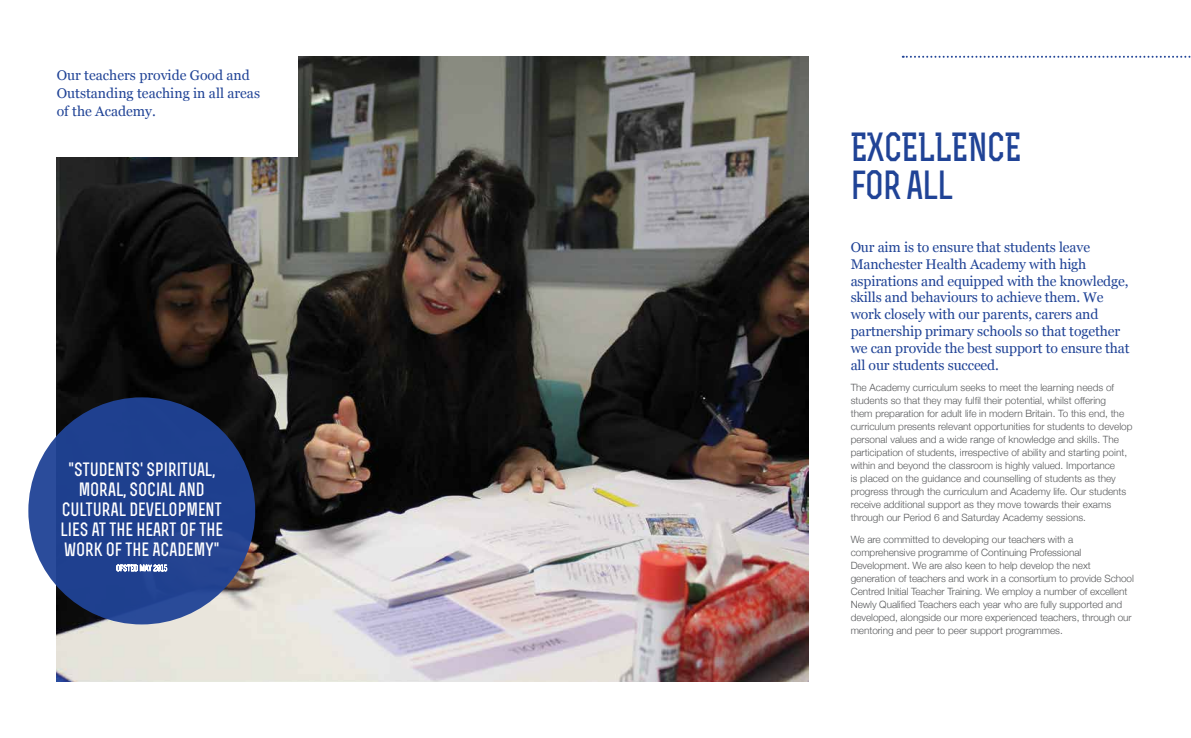
<style>
.page{position:relative;width:1191px;height:738px;background:#fff}
.page>*{position:absolute;margin:0;border:0;box-sizing:border-box;transform-origin:0 0}
.t1{font:700 38px/38px "Rex";letter-spacing:-.02em;color:#204396}
.t2{font:700 18px/20px "Rex";color:#fff;text-align:center}
.t3{font:14px/16.8px "Georgia";letter-spacing:-.01em;color:#204396}
.t4{font:300 10px/13px "Helvetica Neue";color:#58595b}
</style>
<div class="page">
<svg style="left:902px;top:56px;width:289px;height:2px"></svg>
<img style="left:57px;top:57px;width:751px;height:623px">
<div style="left:28px;top:397px;width:227px;height:227px;background:#1f408f;border-radius:50%"></div>
<div style="left:0;top:0;width:298px;height:156px;background:#fff"></div>
<svg style="left:117px;top:564px;width:50px;height:7px"></svg>
<h3 class="t3" style="left:57px;top:65px;width:205px;line-height:18px">Our teachers provide Good and<br>Outstanding teaching in all areas of the Academy.</h3>
<h2 class="t2" style="left:60px;top:458px;width:164px">"STUDENTS' SPIRITUAL,<br>MORAL, SOCIAL AND<br>CULTURAL DEVELOPMENT<br>LIES AT THE HEART OF THE<br>WORK OF THE ACADEMY"</h2>
<h1 class="t1" style="left:850px;top:127px;width:173px">EXCELLENCE<br>FOR ALL</h1>
<p class="t3" style="left:850px;top:238px;width:280px">Our aim is to ensure that students leave Manchester Health Academy with high aspirations and equipped with the knowledge, skills and behaviours to achieve them. We work closely with our parents, carers and partnership primary schools so that together we can provide the best support to ensure that all our students succeed.</p>
<p class="t4" style="left:850px;top:380px;width:283px">The Academy curriculum seeks to meet the learning needs of students so that they may fulfil their potential, whilst offering<br>them preparation for adult life in modern Britain. To this end, the curriculum presents relevant opportunities for students to develop personal values and a wide range of knowledge and skills. The participation of students, irrespective of ability and starting point, within and beyond the classroom is highly valued. Importance<br>is placed on the guidance and counselling of students as they progress through the curriculum and Academy life. Our students receive additional support as they move towards their exams through our Period 6 and Saturday Academy sessions.</p>
<p class="t4" style="left:850px;top:531px;width:285px">We are committed to developing our teachers with a comprehensive programme of Continuing Professional Development. We are also keen to help develop the next generation of teachers and work in a consortium to provide School Centred Initial Teacher Training. We employ a number of excellent Newly Qualified Teachers each year who are fully supported and developed, alongside our more experienced teachers, through our mentoring and peer to peer support programmes.</p>
</div>
